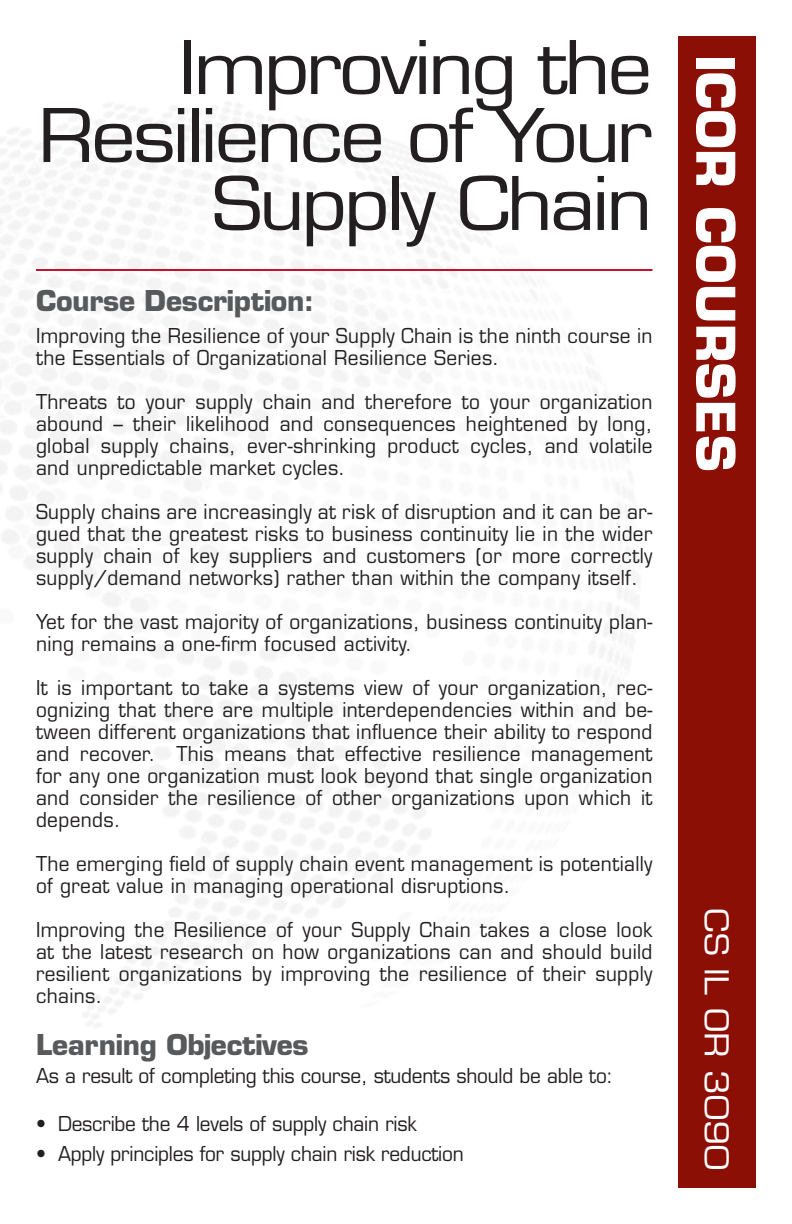
<style>
.page{position:relative;width:792px;height:1224px;background:#fff}
.page>*{position:absolute;margin:0;border:0;box-sizing:border-box;transform-origin:0 0}
.t1{font:72px/68px "Eurostile";letter-spacing:-.04em;color:#231f20;text-align:right;scale:1.11 1}
.t2{font:700 52px "Eurostile";color:#fff}
.t3{font:32px "Eurostile";color:#fff;scale:1.13 1}
.t4{font:700 28px "Eurostile";letter-spacing:-.01em;color:#58595b}
.t5{font:20px/22px "Eurostile";letter-spacing:.02em;color:#231f20;text-align:justify;scale:.95 1}
.t6{font:20px "Eurostile";letter-spacing:-.01em;color:#231f20;scale:.95 1}
</style>
<div class="page">
<div style="left:679px;top:36px;width:77px;height:1152px;background:#8c0f05"></div>
<hr style="left:36px;top:269px;width:616px;height:2px;background:#c51230">
<h1 class="t1" style="left:38px;top:34px;width:555px">Improving the<br>Resilience of Your<br>Supply Chain</h1>
<h3 class="t4" style="left:36px;top:283px;width:280px">Course Description:</h3>
<p class="t5" style="left:36px;top:324px;width:650px">Improving the Resilience of your Supply Chain is the ninth course in the Essentials of Organizational Resilience Series.</p>
<p class="t5" style="left:36px;top:390px;width:651px">Threats to your supply chain and therefore to your organization abound – their likelihood and consequences heightened by long, global supply chains, ever-shrinking product cycles, and volatile and unpredictable market cycles.</p>
<p class="t5" style="left:36px;top:500px;width:650px">Supply chains are increasingly at risk of disruption and it can be ar&shy;gued that the greatest risks to business continuity lie in the wider supply chain of key suppliers and customers (or more correctly supply/demand networks) rather than within the company itself.</p>
<p class="t5" style="left:36px;top:610px;width:650px">Yet for the vast majority of organizations, business continuity plan&shy;ning remains a one-firm focused activity.</p>
<p class="t5" style="left:36px;top:676px;width:650px">It is important to take a systems view of your organization, rec&shy;ognizing that there are multiple interdependencies within and be&shy;tween different organizations that influence their ability to respond and recover. This means that effective resilience management for any one organization must look beyond that single organization and consider the resilience of other organizations upon which it depends.</p>
<p class="t5" style="left:36px;top:852px;width:651px">The emerging field of supply chain event management is potentially of great value in managing operational disruptions.</p>
<p class="t5" style="left:36px;top:918px;width:651px">Improving the Resilience of your Supply Chain takes a close look at the latest research on how organizations can and should build resilient organizations by improving the resilience of their supply chains.</p>
<h3 class="t4" style="left:36px;top:1027px;width:274px">Learning Objectives</h3>
<p class="t6" style="left:36px;top:1063px;width:609px">As a result of completing this course, students should be able to:</p>
<p class="t6" style="left:36px;top:1111px;width:402px">• Describe the 4 levels of supply chain risk</p>
<p class="t6" style="left:36px;top:1141px;width:452px">• Apply principles for supply chain risk reduction</p>
<h2 class="t2" style="left:748px;top:55px;width:419px;rotate:90deg">ICOR COURSES</h2>
<h3 class="t3" style="left:736px;top:908px;width:233px;rotate:90deg">CS lL OR 3090</h3>
</div>
